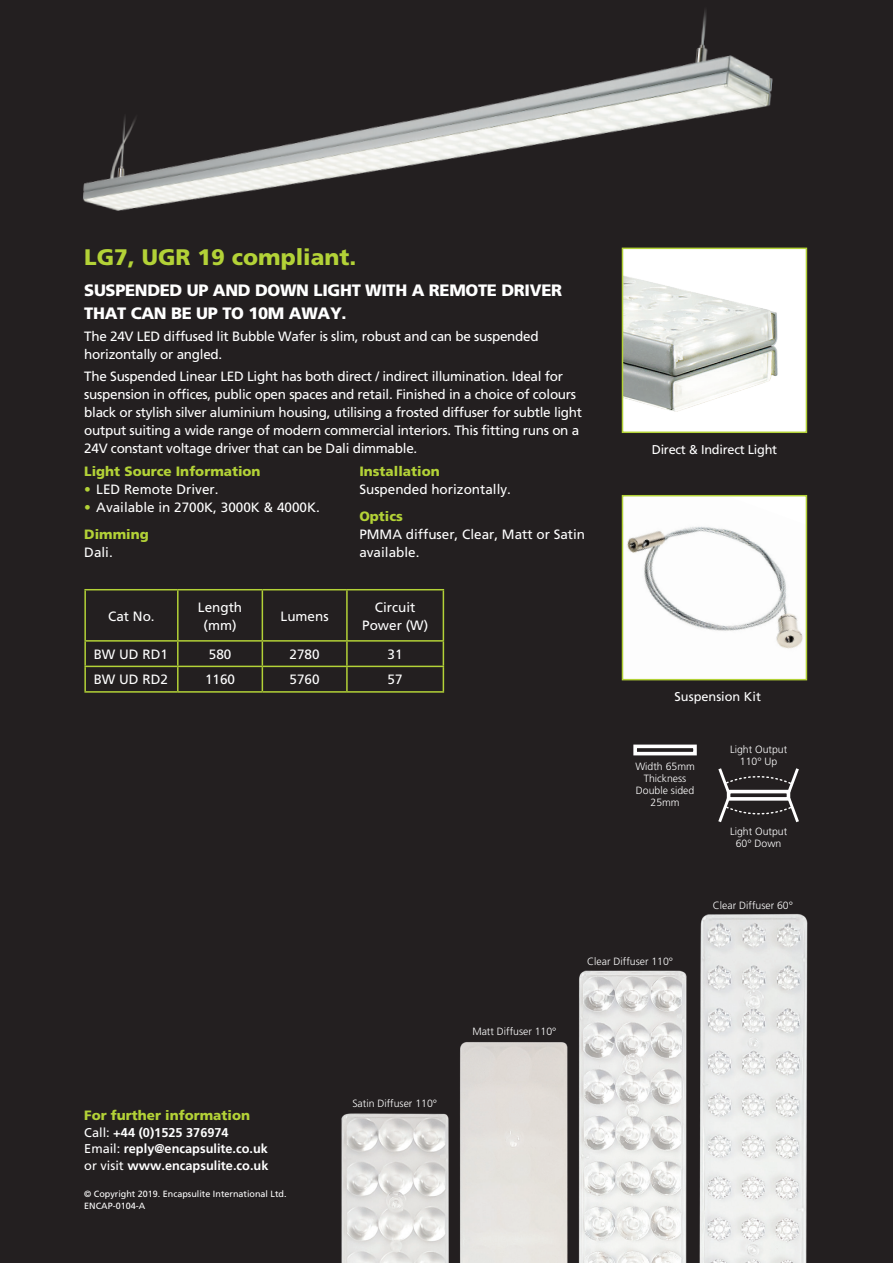
<style>
.page{position:relative;width:893px;height:1263px;background:#231f20}
.page>*{position:absolute;margin:0;border:0;box-sizing:border-box;transform-origin:0 0}
.t1{font:900 22.5px "Frutiger";color:#b3d237}
.t2{font:900 16.5px/22.5px "Frutiger";letter-spacing:-.02em;color:#fff}
.t3{font:13.5px/18px "Frutiger";letter-spacing:-.02em;color:#fff}
.t4{font:13.5px/18px "Frutiger";color:#fff;text-align:center}
.t5{font:900 13.5px "Frutiger";color:#b3d237}
.t6{font:700 12.75px/16.5px "Frutiger";color:#fff}
.t7{font:12.75px "Frutiger";letter-spacing:-.02em;color:#fff}
.t8{font:12.75px "Frutiger";color:#fff}
.t9{font:300 10.5px/12px "Frutiger";color:#fff;text-align:center}
.t10{font:9px/12px "Frutiger";color:#fff}
.s1{font-weight:900;color:#b3d237}
.s2{font-weight:400}
</style>
<div class="page">
<img style="left:83px;top:10px;width:690px;height:201px">
<hr style="left:84px;top:589px;width:94px;height:1px;background:#b3d237">
<hr style="left:84px;top:590px;width:2px;height:50px;background:#b3d237">
<hr style="left:178px;top:589px;width:84px;height:1px;background:#b3d237">
<hr style="left:262px;top:589px;width:85px;height:1px;background:#b3d237">
<hr style="left:347px;top:589px;width:97px;height:1px;background:#b3d237">
<hr style="left:84px;top:640px;width:94px;height:2px;background:#b3d237">
<hr style="left:84px;top:642px;width:2px;height:24px;background:#b3d237">
<hr style="left:84px;top:666px;width:94px;height:1px;background:#b3d237">
<hr style="left:84px;top:667px;width:2px;height:24px;background:#b3d237">
<svg style="left:85px;top:590px;width:359px;height:101px"></svg>
<hr style="left:84px;top:691px;width:94px;height:2px;background:#b3d237">
<hr style="left:178px;top:691px;width:84px;height:2px;background:#b3d237">
<hr style="left:262px;top:691px;width:85px;height:2px;background:#b3d237">
<hr style="left:347px;top:691px;width:97px;height:2px;background:#b3d237">
<img style="left:625px;top:251px;width:179px;height:179px">
<div style="left:622px;top:248px;width:185px;height:185px;border:2px solid #b3d237"></div>
<div style="left:633px;top:744px;width:64px;height:11px;border:4px solid #fff"></div>
<svg style="left:718px;top:768px;width:81px;height:55px"></svg>
<img style="left:625px;top:498px;width:179px;height:179px">
<div style="left:622px;top:495px;width:185px;height:185px;border:2px solid #b3d237"></div>
<img style="left:341px;top:914px;width:467px;height:349px">
<h1 class="t1" style="left:84px;top:244px;width:274px">LG7, UGR 19 compliant.</h1>
<p class="t2" style="left:84px;top:279px;width:479px">SUSPENDED UP AND DOWN LIGHT WITH A REMOTE DRIVER<br>THAT CAN BE UP TO 10M AWAY.</p>
<p class="t3" style="left:84px;top:328px;width:456px">The 24V LED diffused lit Bubble Wafer is slim, robust and can be suspended horizontally or angled.</p>
<p class="t3" style="left:84px;top:368px;width:499px">The Suspended Linear LED Light has both direct / indirect illumination. Ideal for suspension in offices, public open spaces and retail. Finished in a choice of colours black or stylish silver aluminium housing, utilising a frosted diffuser for subtle light output suiting a wide range of modern commercial interiors. This fitting runs on a 24V constant voltage driver that can be Dali dimmable.</p>
<p class="t5" style="left:84px;top:464px;width:178px">Light Source Information</p>
<p class="t4" style="left:84px;top:481px;width:136px"><span class="s1">•</span> LED Remote Driver.</p>
<p class="t4" style="left:84px;top:495px;width:237px;line-height:26.5px;text-align:left"><span class="s1">•</span> Available in 2700K, 3000K &amp; 4000K.<br><span class="s1">Dimming</span></p>
<p class="t3" style="left:84px;top:543px;width:30px">Dali.</p>
<p class="t5" style="left:359px;top:464px;width:82px">Installation</p>
<p class="t4" style="left:359px;top:481px;width:153px">Suspended horizontally.</p>
<p class="t5" style="left:359px;top:508px;width:45px">Optics</p>
<p class="t4" style="left:359px;top:525px;width:227px;text-align:left">PMMA diffuser, Clear, Matt or Satin available.</p>
<p class="t3" style="left:108px;top:607px;width:48px">Cat No.</p>
<p class="t4" style="left:198px;top:598px;width:46px">Length (mm)</p>
<p class="t3" style="left:281px;top:607px;width:50px">Lumens</p>
<p class="t4" style="left:362px;top:598px;width:68px">Circuit<br>Power (W)</p>
<p class="t3" style="left:94px;top:645px;width:76px">BW UD RD1</p>
<p class="t3" style="left:209px;top:645px;width:24px">580</p>
<p class="t3" style="left:290px;top:645px;width:32px">2780</p>
<p class="t3" style="left:388px;top:645px;width:17px">31</p>
<p class="t3" style="left:94px;top:671px;width:76px">BW UD RD2</p>
<p class="t3" style="left:205px;top:671px;width:32px">1160</p>
<p class="t3" style="left:290px;top:671px;width:32px">5760</p>
<p class="t3" style="left:388px;top:671px;width:17px">57</p>
<p class="t7" style="left:652px;top:442px;width:127px">Direct &amp; Indirect Light</p>
<p class="t8" style="left:674px;top:689px;width:88px">Suspension Kit</p>
<p class="t9" style="left:635px;top:760px;width:61px">Width 65mm<br>Thickness<br>Double sided<br>25mm</p>
<p class="t9" style="left:730px;top:743px;width:59px">Light Output<br>110° Up</p>
<p class="t9" style="left:730px;top:825px;width:59px">Light Output<br>60° Down</p>
<p class="t9" style="left:713px;top:899px;width:82px">Clear Diffuser 60°</p>
<p class="t5" style="left:84px;top:1107px;width:167px">For further information</p>
<p class="t6" style="left:84px;top:1124px;width:186px"><span class="s2">Call:</span> +44 (0)1525 376974<br><span class="s2">Email:</span> reply@encapsulite.co.uk <span class="s2">or visit</span> www.encapsulite.co.uk</p>
<p class="t10" style="left:84px;top:1188px;width:204px">© Copyright 2019. Encapsulite International Ltd.<br>ENCAP-0104-A</p>
<p class="t9" style="left:352px;top:1097px;width:86px">Satin Diffuser 110°</p>
<p class="t9" style="left:472px;top:1026px;width:86px">Matt Diffuser 110°</p>
<p class="t9" style="left:587px;top:955px;width:87px">Clear Diffuser 110°</p>
</div>
